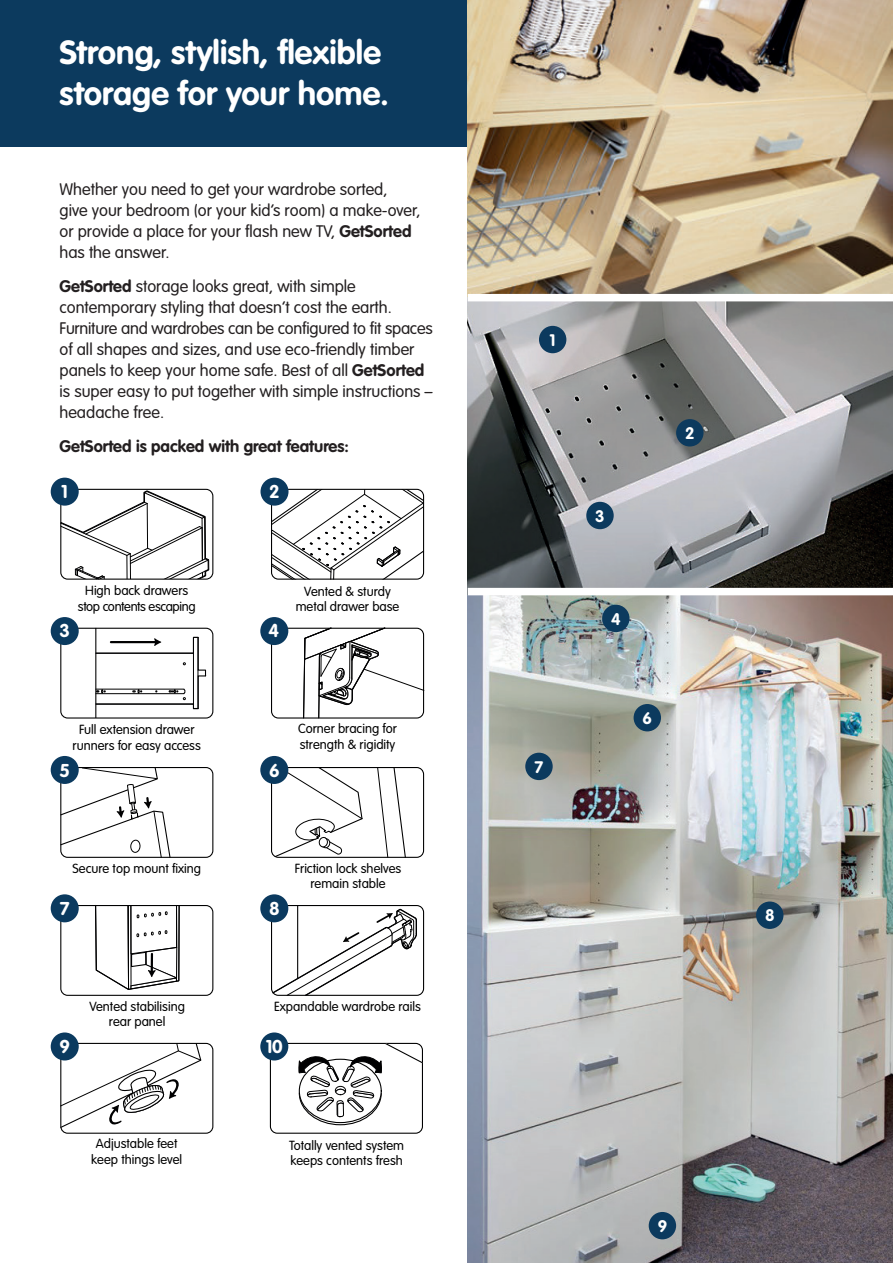
<style>
.page{position:relative;width:893px;height:1263px;background:#fff}
.page>*{position:absolute;margin:0;border:0;box-sizing:border-box;transform-origin:0 0}
.t1{font:700 33px/40.5px "VAG Rounded LT";letter-spacing:.005em;color:#fff}
.t2{font:700 18.3px "VAG Rounded LT";color:#fff}
.t3{font:300 16.5px/21px "VAG Rounded LT";color:#231f20}
.t4{font:700 16.5px "VAG Rounded LT";color:#231f20}
.t5{font:700 16.5px "VAG Rounded LT";color:#fff}
.t6{font:300 13.05px/15.6px "VAG Rounded LT";color:#000001;text-align:center}
.t7{font:300 13.05px/15.6px "VAG Rounded LT";letter-spacing:-.025em;color:#000001;text-align:center}
.s1{font-weight:700}
</style>
<div class="page">
<div style="left:0;top:0;width:468px;height:147px;background:#0c3a5e"></div>
<svg style="left:270px;top:488px;width:154px;height:92px"></svg>
<div style="left:260px;top:478px;width:29px;height:28px;background:#0b3a5f;border-radius:50%"></div>
<svg style="left:60px;top:488px;width:154px;height:92px"></svg>
<div style="left:51px;top:478px;width:28px;height:28px;background:#0b3a5f;border-radius:50%"></div>
<svg style="left:60px;top:627px;width:154px;height:92px"></svg>
<div style="left:51px;top:617px;width:28px;height:28px;background:#0b3a5f;border-radius:50%"></div>
<svg style="left:60px;top:767px;width:154px;height:91px"></svg>
<div style="left:51px;top:756px;width:28px;height:28px;background:#0b3a5f;border-radius:50%"></div>
<svg style="left:60px;top:905px;width:154px;height:91px"></svg>
<div style="left:51px;top:894px;width:28px;height:28px;background:#0b3a5f;border-radius:50%"></div>
<svg style="left:60px;top:1042px;width:154px;height:92px"></svg>
<div style="left:51px;top:1032px;width:28px;height:28px;background:#0b3a5f;border-radius:50%"></div>
<svg style="left:271px;top:627px;width:153px;height:92px"></svg>
<div style="left:260px;top:617px;width:28px;height:28px;background:#0b3a5f;border-radius:50%"></div>
<svg style="left:271px;top:767px;width:153px;height:91px"></svg>
<div style="left:260px;top:756px;width:28px;height:28px;background:#0b3a5f;border-radius:50%"></div>
<svg style="left:271px;top:905px;width:153px;height:91px"></svg>
<hr style="left:297px;top:905px;width:1px;height:73px;background:#000001">
<div style="left:260px;top:894px;width:28px;height:28px;background:#0b3a5f;border-radius:50%"></div>
<svg style="left:269px;top:1042px;width:154px;height:92px"></svg>
<div style="left:260px;top:1032px;width:28px;height:28px;background:#0b3a5f;border-radius:50%"></div>
<img style="left:468px;top:0;width:425px;height:294px">
<svg style="left:468px;top:301px;width:425px;height:287px;background:#848587"></svg>
<img style="left:468px;top:595px;width:425px;height:668px">
<div style="left:539px;top:326px;width:27px;height:27px;background:#0c3a5e;border-radius:50%"></div>
<div style="left:676px;top:419px;width:27px;height:27px;background:#0c3a5e;border-radius:50%"></div>
<div style="left:586px;top:502px;width:28px;height:27px;background:#0c3a5e;border-radius:50%"></div>
<div style="left:602px;top:605px;width:27px;height:27px;background:#0c3a5e;border-radius:50%"></div>
<div style="left:634px;top:704px;width:27px;height:27px;background:#0c3a5e;border-radius:50%"></div>
<div style="left:525px;top:753px;width:28px;height:27px;background:#0c3a5e;border-radius:50%"></div>
<div style="left:756px;top:901px;width:27px;height:28px;background:#0c3a5e;border-radius:50%"></div>
<div style="left:649px;top:1212px;width:27px;height:27px;background:#0c3a5e;border-radius:50%"></div>
<h1 class="t1" style="left:60px;top:34px;width:331px">Strong, stylish, flexible storage for your home.</h1>
<p class="t3" style="left:60px;top:180px;width:363px">Whether you need to get your wardrobe sorted,<br>give your bedroom (or your kid’s room) a make-over, or provide a place for your flash new TV, <span class="s1">GetSorted </span>has the answer.</p>
<p class="t3" style="left:60px;top:276px;width:375px"><span class="s1">GetSorted</span> storage looks great, with simple contemporary styling that doesn’t cost the earth.<br>Furniture and wardrobes can be configured to fit spaces of all shapes and sizes, and use eco-friendly timber panels to keep your home safe. Best of all <span class="s1">GetSorted </span>is super easy to put together with simple instructions – headache free.</p>
<p class="t4" style="left:60px;top:436px;width:291px">GetSorted is packed with great features:</p>
<p class="t2" style="left:61px;top:481px;width:8px">1</p>
<p class="t2" style="left:269px;top:481px;width:12px">2</p>
<p class="t7" style="left:78px;top:583px;width:119px">High back drawers stop contents escaping</p>
<p class="t6" style="left:296px;top:584px;width:105px">Vented &amp; sturdy metal drawer base</p>
<p class="t2" style="left:60px;top:620px;width:12px">3</p>
<p class="t2" style="left:268px;top:620px;width:12px">4</p>
<p class="t6" style="left:73px;top:722px;width:130px">Full extension drawer runners for easy access</p>
<p class="t6" style="left:298px;top:721px;width:101px;text-align:left">Corner bracing for strength &amp; rigidity</p>
<p class="t2" style="left:59px;top:759px;width:12px">5</p>
<p class="t2" style="left:269px;top:759px;width:12px">6</p>
<p class="t6" style="left:73px;top:861px;width:130px">Secure top mount fixing</p>
<p class="t6" style="left:295px;top:860px;width:108px">Friction lock shelves remain stable</p>
<p class="t2" style="left:60px;top:898px;width:11px">7</p>
<p class="t2" style="left:269px;top:898px;width:12px">8</p>
<p class="t6" style="left:89px;top:999px;width:97px">Vented stabilising rear panel</p>
<p class="t6" style="left:274px;top:999px;width:148px">Expandable wardrobe rails</p>
<p class="t2" style="left:59px;top:1036px;width:12px">9</p>
<p class="t2" style="left:266px;top:1036px;width:18px">10</p>
<p class="t6" style="left:91px;top:1136px;width:92px">Adjustable feet keep things level</p>
<p class="t6" style="left:289px;top:1138px;width:117px;text-align:left">Totally vented system keeps contents fresh</p>
<p class="t5" style="left:550px;top:330px;width:8px">1</p>
<p class="t5" style="left:534px;top:757px;width:10px">7</p>
<p class="t5" style="left:595px;top:506px;width:11px">3</p>
<p class="t5" style="left:685px;top:423px;width:11px">2</p>
<p class="t5" style="left:611px;top:609px;width:11px">4</p>
<p class="t5" style="left:643px;top:708px;width:11px">6</p>
<p class="t5" style="left:765px;top:906px;width:11px">8</p>
<p class="t5" style="left:658px;top:1216px;width:11px">9</p>
</div>
